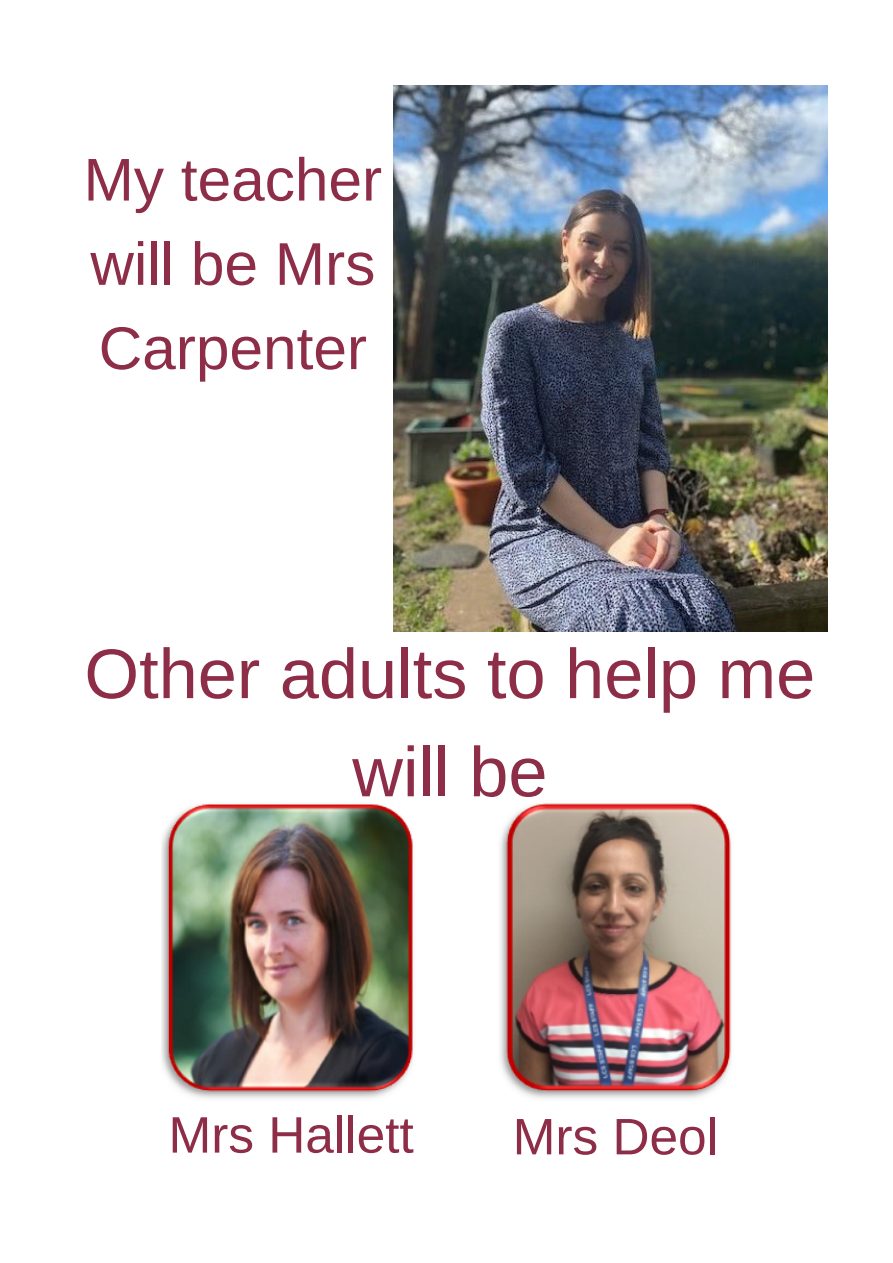
<style>
.page{position:relative;width:893px;height:1263px;background:#fff}
.page>*{position:absolute;margin:0;border:0;box-sizing:border-box;transform-origin:0 0}
.t1{font:70.35px/98.1px "Libra Sans";color:#8e2d47;text-align:center}
.t2{font:60.3px/84.3px "Libra Sans";color:#8e2d47;text-align:justify}
.t3{font:51.3px "Libra Sans";color:#8e2d47}
</style>
<div class="page">
<img style="left:394px;top:85px;width:434px;height:547px">
<img style="left:500px;top:803px;width:231px;height:296px">
<img style="left:161px;top:804px;width:252px;height:294px">
<p class="t2" style="left:84px;top:138px;width:300px">My teacher will be Mrs Carpenter</p>
<p class="t1" style="left:84px;top:625px;width:732px">Other adults to help me will be</p>
<p class="t3" style="left:168px;top:1102px;width:247px">Mrs Hallett</p>
<p class="t3" style="left:513px;top:1104px;width:207px">Mrs Deol</p>
</div>
